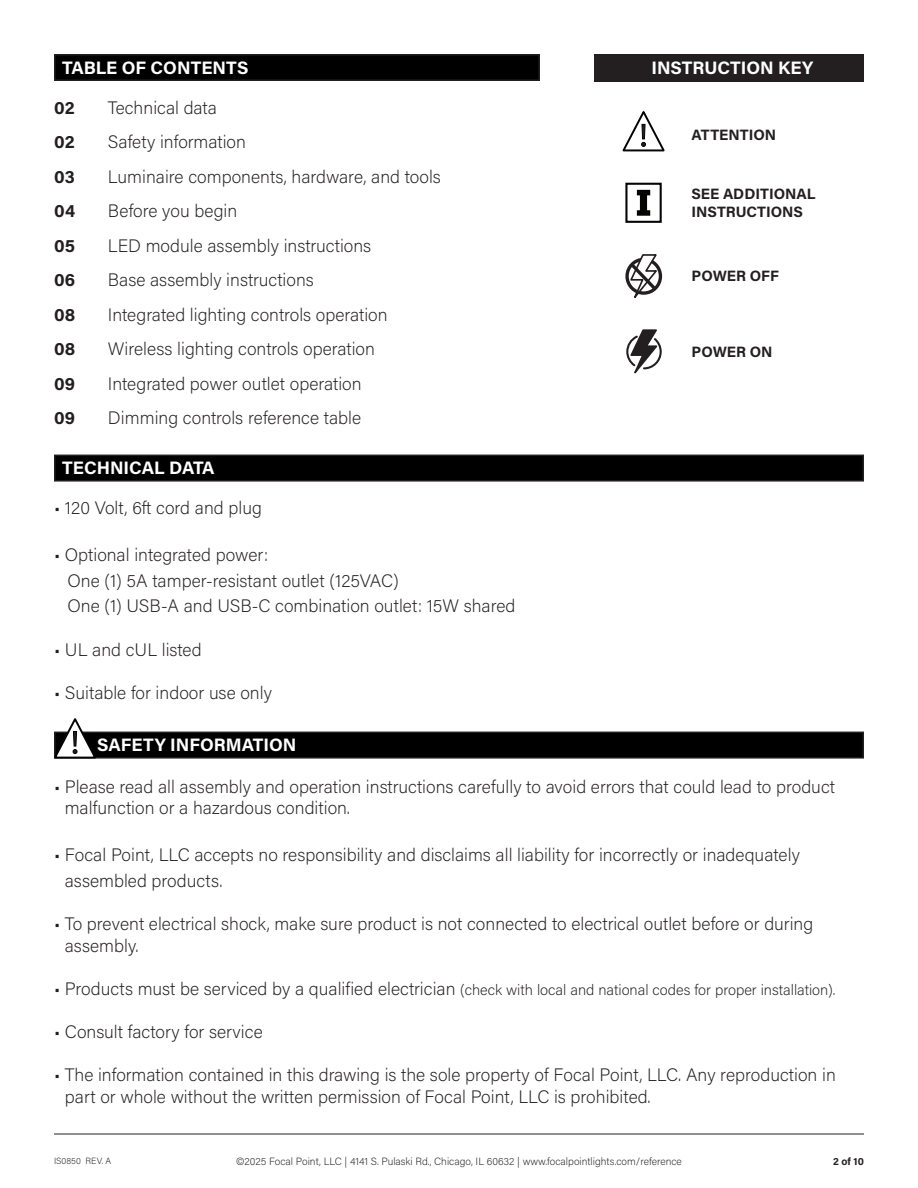
<style>
.page{position:relative;width:918px;height:1188px;background:#fff}
.page>*{position:absolute;margin:0;border:0;box-sizing:border-box;transform-origin:0 0}
.Text{font:200 18px/21.6px "Acumin Pro";color:#231f20}
.Section_Header__Left{font:700 18px "Acumin Pro";color:#fff}
.Text-2{font:700 18px "Acumin Pro";letter-spacing:.005em;color:#231f20}
.Section_Header__Centered{font:700 18px "Acumin Pro";color:#fff}
.Text-3{font:200 15px "Acumin Pro";color:#231f20}
.Text-4{font:700 15px "Acumin Pro";color:#231f20}
.Footer_Text{font:200 10.5px "Acumin Pro";color:#231f20}
.Footer_Text-2{font:700 10.5px "Acumin Pro";color:#231f20}
.Footer_Text-3{font:200 9px "Acumin Pro";letter-spacing:.005em;color:#231f20}
.s1{font-size:18px}
</style>
<div class="page">
<hr style="left:54px;top:1134px;width:810px;height:1px;background:#231f20">
<div style="left:55px;top:55px;width:484px;height:25px;background:#000"></div>
<div style="left:54px;top:54px;width:486px;height:27px;border:2px solid #231f20"></div>
<div style="left:594px;top:54px;width:270px;height:27px;background:#231f20"></div>
<svg style="left:622px;top:111px;width:43px;height:41px"></svg>
<div style="left:625px;top:183px;width:37px;height:40px;background:#fff;border:2px solid #040503"></div>
<svg style="left:636px;top:189px;width:15px;height:27px"></svg>
<div style="left:625px;top:258px;width:37px;height:37px;border:3px solid #231f20;border-radius:50%"></div>
<svg style="left:627px;top:254px;width:33px;height:44px"></svg>
<svg style="left:626px;top:329px;width:36px;height:45px"></svg>
<div style="left:55px;top:455px;width:808px;height:26px;background:#000"></div>
<div style="left:54px;top:455px;width:810px;height:27px;border:2px solid #231f20"></div>
<div style="left:55px;top:732px;width:808px;height:26px;background:#000"></div>
<div style="left:54px;top:732px;width:810px;height:27px;border:2px solid #231f20"></div>
<svg style="left:54px;top:718px;width:44px;height:41px"></svg>
<p class="Section_Header__Left" style="left:62px;top:55px;width:188px">TABLE OF CONTENTS</p>
<p class="Text-2" style="left:54px;top:95px;width:22px">02</p>
<p class="Text" style="left:108px;top:96px;width:111px">Technical data</p>
<p class="Text-2" style="left:54px;top:129px;width:22px">02</p>
<p class="Text" style="left:108px;top:130px;width:140px">Safety information</p>
<p class="Text-2" style="left:54px;top:164px;width:22px">03</p>
<p class="Text" style="left:108px;top:165px;width:334px">Luminaire components, hardware, and tools</p>
<p class="Text-2" style="left:54px;top:198px;width:23px">04</p>
<p class="Text" style="left:108px;top:199px;width:131px">Before you begin</p>
<p class="Text-2" style="left:54px;top:233px;width:23px">05</p>
<p class="Text" style="left:108px;top:234px;width:265px">LED module assembly instructions</p>
<p class="Text-2" style="left:54px;top:267px;width:23px">06</p>
<p class="Text" style="left:108px;top:268px;width:207px">Base assembly instructions</p>
<p class="Text-2" style="left:54px;top:302px;width:23px">08</p>
<p class="Text" style="left:108px;top:303px;width:281px">Integrated lighting controls operation</p>
<p class="Text-2" style="left:54px;top:336px;width:23px">08</p>
<p class="Text" style="left:108px;top:337px;width:269px">Wireless lighting controls operation</p>
<p class="Text-2" style="left:54px;top:371px;width:23px">09</p>
<p class="Text" style="left:108px;top:372px;width:255px">Integrated power outlet operation</p>
<p class="Text-2" style="left:54px;top:405px;width:23px">09</p>
<p class="Text" style="left:108px;top:406px;width:255px">Dimming controls reference table</p>
<p class="Section_Header__Left" style="left:62px;top:455px;width:154px">TECHNICAL DATA</p>
<p class="Text" style="left:54px;top:497px;width:209px">• 120 Volt, 6ft cord and plug</p>
<p class="Text" style="left:54px;top:544px;width:216px">• Optional integrated power:</p>
<p class="Text" style="left:68px;top:569px;width:333px">One (1) 5A tamper-resistant outlet (125VAC)</p>
<p class="Text" style="left:68px;top:595px;width:449px">One (1) USB-A and USB-C combination outlet: 15W shared</p>
<p class="Text" style="left:54px;top:638px;width:149px">• UL and cUL listed</p>
<p class="Text" style="left:54px;top:681px;width:220px">• Suitable for indoor use only</p>
<p class="Section_Header__Left" style="left:97px;top:732px;width:201px">SAFETY INFORMATION</p>
<p class="Section_Header__Centered" style="left:651px;top:55px;width:163px">INSTRUCTION KEY</p>
<p class="Text-4" style="left:692px;top:124px;width:86px">ATTENTION</p>
<p class="Text-4" style="left:692px;top:183px;width:125px">SEE ADDITIONAL</p>
<p class="Text-4" style="left:692px;top:201px;width:113px">INSTRUCTIONS</p>
<p class="Text-4" style="left:692px;top:265px;width:89px">POWER OFF</p>
<p class="Text-4" style="left:692px;top:342px;width:82px">POWER ON</p>
<p class="Text" style="left:54px;top:775px;width:783px">• Please read all assembly and operation instructions carefully to avoid errors that could lead to product</p>
<p class="Text" style="left:65px;top:797px;width:287px">malfunction or a hazardous condition.</p>
<p class="Text" style="left:54px;top:844px;width:747px">• Focal Point, LLC accepts no responsibility and disclaims all liability for incorrectly or inadequately</p>
<p class="Text" style="left:65px;top:869px;width:159px">assembled products.</p>
<p class="Text" style="left:65px;top:912px;width:750px;text-indent:-11px">• To prevent electrical shock, make sure product is not connected to electrical outlet before or during assembly.</p>
<p class="Text-3" style="left:54px;top:979px;width:783px"><span class="s1">• Products must be serviced by a qualified electrician</span> (check with local and national codes for proper installation).</p>
<p class="Text" style="left:54px;top:1020px;width:210px">• Consult factory for service</p>
<p class="Text" style="left:65px;top:1064px;width:773px;text-indent:-11px">• The information contained in this drawing is the sole property of Focal Point, LLC. Any reproduction in part or whole without the written permission of Focal Point, LLC is prohibited.</p>
<p class="Footer_Text-3" style="left:54px;top:1155px;width:59px">IS0850 REV. A</p>
<p class="Footer_Text" style="left:236px;top:1154px;width:447px">©2025 Focal Point, LLC | 4141 S. Pulaski Rd., Chicago, IL 60632 | www.focalpointlights.com/reference</p>
<p class="Footer_Text-2" style="left:833px;top:1154px;width:32px">2 of 10</p>
</div>
